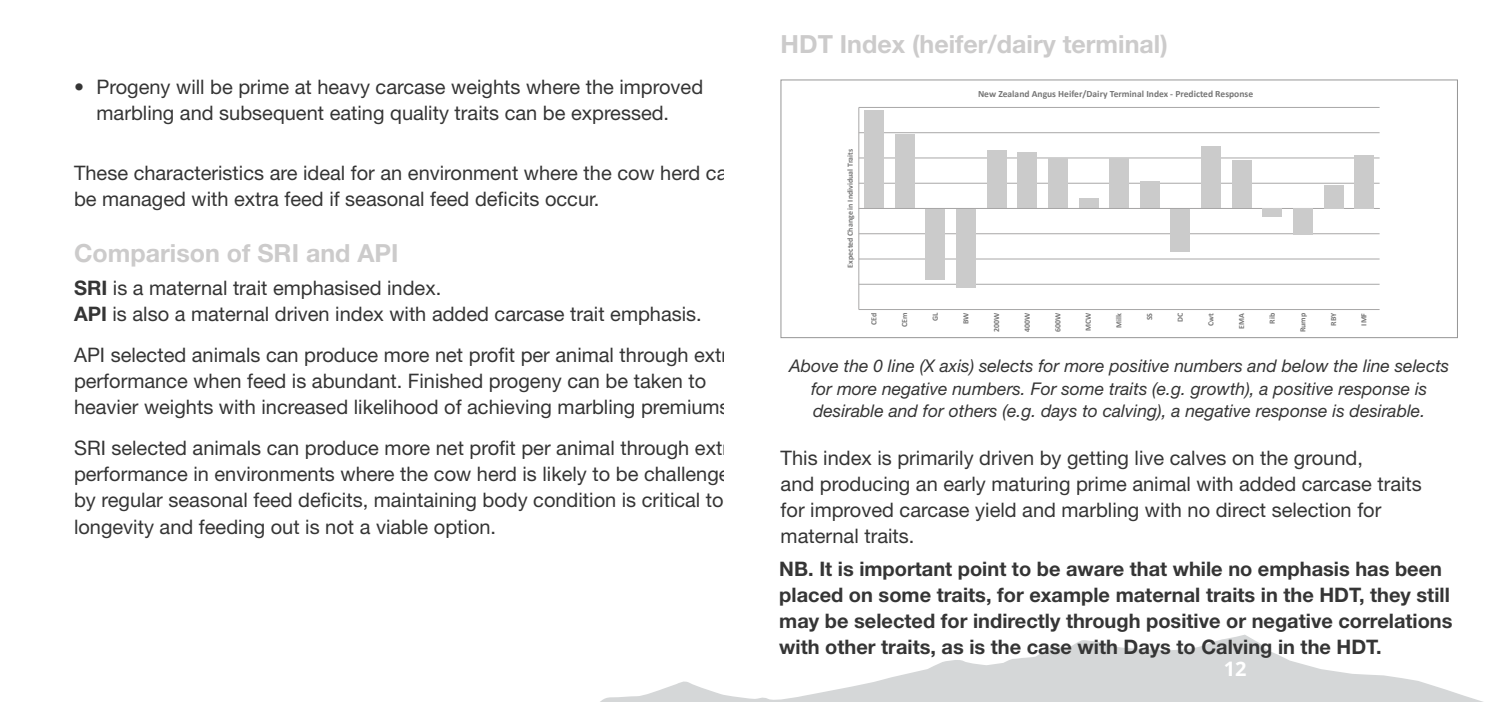
<style>
.page{position:relative;width:1489px;height:702px;background:#fff}
.page>*{position:absolute;margin:0;border:0;box-sizing:border-box;transform-origin:0 0}
.t1{font:700 25px "Helvetica Neue LT Std";color:#cccbcb}
.t2{font:20px/26.2px "Helvetica Neue LT Std";color:#353535}
.t3{font:700 20px/26.2px "Helvetica Neue LT Std";color:#353535}
.t4{font:700 20px "Open Sans";color:#fff}
.t5{font:italic 17.5px/22.5px "Helvetica Neue LT Std";color:#353535;text-align:center}
.t6{font:700 9.5px "Calibri";color:#707070}
.t7{font:700 8px "Calibri";color:#707070}
.s1{font-weight:700}
</style>
<div class="page">
<svg style="left:600px;top:634px;width:883px;height:68px"></svg>
<hr style="left:858px;top:107px;width:1px;height:202px;background:#a8a7a7">
<hr style="left:858px;top:309px;width:521px;height:1px;background:#a8a7a7">
<hr style="left:858px;top:284px;width:521px;height:1px;background:#a8a7a7">
<hr style="left:858px;top:258px;width:521px;height:1px;background:#a8a7a7">
<hr style="left:858px;top:233px;width:521px;height:1px;background:#a8a7a7">
<hr style="left:858px;top:208px;width:521px;height:1px;background:#a8a7a7">
<hr style="left:858px;top:183px;width:521px;height:1px;background:#a8a7a7">
<hr style="left:858px;top:157px;width:521px;height:1px;background:#a8a7a7">
<hr style="left:858px;top:132px;width:521px;height:1px;background:#a8a7a7">
<hr style="left:858px;top:107px;width:521px;height:1px;background:#a8a7a7">
<div style="left:864px;top:110px;width:19px;height:98px;background:#cbcbcb"></div>
<div style="left:895px;top:133px;width:19px;height:75px;background:#cbcbcb"></div>
<div style="left:925px;top:208px;width:20px;height:72px;background:#cbcbcb"></div>
<div style="left:956px;top:208px;width:19px;height:80px;background:#cbcbcb"></div>
<div style="left:986px;top:150px;width:20px;height:58px;background:#cbcbcb"></div>
<div style="left:1017px;top:152px;width:19px;height:56px;background:#cbcbcb"></div>
<div style="left:1048px;top:158px;width:19px;height:50px;background:#cbcbcb"></div>
<div style="left:1078px;top:198px;width:20px;height:10px;background:#cbcbcb"></div>
<div style="left:1109px;top:158px;width:19px;height:50px;background:#cbcbcb"></div>
<div style="left:1140px;top:181px;width:19px;height:27px;background:#cbcbcb"></div>
<div style="left:1170px;top:208px;width:20px;height:44px;background:#cbcbcb"></div>
<div style="left:1201px;top:146px;width:19px;height:62px;background:#cbcbcb"></div>
<div style="left:1231px;top:160px;width:20px;height:48px;background:#cbcbcb"></div>
<div style="left:1262px;top:208px;width:19px;height:9px;background:#cbcbcb"></div>
<div style="left:1293px;top:208px;width:19px;height:27px;background:#cbcbcb"></div>
<div style="left:1323px;top:185px;width:20px;height:23px;background:#cbcbcb"></div>
<div style="left:1354px;top:155px;width:19px;height:53px;background:#cbcbcb"></div>
<hr style="left:859px;top:208px;width:366px;height:1px;background:#a8a7a7">
<div style="left:780px;top:80px;width:677px;height:258px;border:1px solid #969696"></div>
<p class="t2" style="left:74px;top:73px;width:630px;text-align:center">• Progeny will be prime at heavy carcase weights where the improved marbling and subsequent eating quality traits can be expressed.</p>
<p class="t2" style="left:74px;top:159px;width:666px">These characteristics are ideal for an environment where the cow herd can be managed with extra feed if seasonal feed deficits occur.</p>
<p class="t1" style="left:74px;top:237px;width:326px">Comparison of SRI and API</p>
<p class="t2" style="left:74px;top:275px;width:629px"><span class="s1">SRI</span> is a maternal trait emphasised index.<br><span class="s1">API</span> is also a maternal driven index with added carcase trait emphasis.</p>
<p class="t2" style="left:74px;top:341px;width:666px">API selected animals can produce more net profit per animal through extra performance when feed is abundant. Finished progeny can be taken to heavier weights with increased likelihood of achieving marbling premiums.</p>
<p class="t2" style="left:74px;top:434px;width:669px">SRI selected animals can produce more net profit per animal through extra performance in environments where the cow herd is likely to be challenged by regular seasonal feed deficits, maintaining body condition is critical to longevity and feeding out is not a viable option.</p>
<p class="t1" style="left:780px;top:29px;width:388px">HDT Index (heifer/dairy terminal)</p>
<p class="t6" style="left:978px;top:88px;width:276px">New Zealand Angus Heifer/Dairy Terminal Index - Predicted Response</p>
<p class="t7" style="left:845px;top:267px;width:120px;rotate:-90deg">Expected Change in Individual Traits</p>
<p class="t7" style="left:868px;top:325px;width:14px;rotate:-90deg">CEd</p>
<p class="t7" style="left:899px;top:327px;width:16px;rotate:-90deg">CEm</p>
<p class="t7" style="left:930px;top:321px;width:10px;rotate:-90deg">GL</p>
<p class="t7" style="left:960px;top:324px;width:13px;rotate:-90deg">BW</p>
<p class="t7" style="left:991px;top:332px;width:21px;rotate:-90deg">200W</p>
<p class="t7" style="left:1021px;top:332px;width:21px;rotate:-90deg">400W</p>
<p class="t7" style="left:1052px;top:332px;width:21px;rotate:-90deg">600W</p>
<p class="t7" style="left:1083px;top:331px;width:20px;rotate:-90deg">MCW</p>
<p class="t7" style="left:1113px;top:327px;width:16px;rotate:-90deg">Milk</p>
<p class="t7" style="left:1144px;top:320px;width:9px;rotate:-90deg">SS</p>
<p class="t7" style="left:1174px;top:322px;width:11px;rotate:-90deg">DC</p>
<p class="t7" style="left:1205px;top:326px;width:14px;rotate:-90deg">Cwt</p>
<p class="t7" style="left:1236px;top:328px;width:17px;rotate:-90deg">EMA</p>
<p class="t7" style="left:1266px;top:323px;width:12px;rotate:-90deg">Rib</p>
<p class="t7" style="left:1297px;top:332px;width:21px;rotate:-90deg">Rump</p>
<p class="t7" style="left:1328px;top:325px;width:14px;rotate:-90deg">RBY</p>
<p class="t7" style="left:1358px;top:325px;width:14px;rotate:-90deg">IMF</p>
<p class="t5" style="left:789px;top:354px;width:661px">Above the 0 line (X axis) selects for more positive numbers and below the line selects for more negative numbers. For some traits (e.g. growth), a positive response is desirable and for others (e.g. days to calving), a negative response is desirable.</p>
<p class="t2" style="left:780px;top:444px;width:642px">This index is primarily driven by getting live calves on the ground,<br>and producing an early maturing prime animal with added carcase traits for improved carcase yield and marbling with no direct selection for maternal traits.</p>
<p class="t3" style="left:779px;top:555px;width:674px">NB. It is important point to be aware that while no emphasis has been placed on some traits, for example maternal traits in the HDT, they still may be selected for indirectly through positive or negative correlations with other traits, as is the case with Days to Calving in the HDT.</p>
<p class="t4" style="left:1223px;top:654px;width:24px">12</p>
</div>
